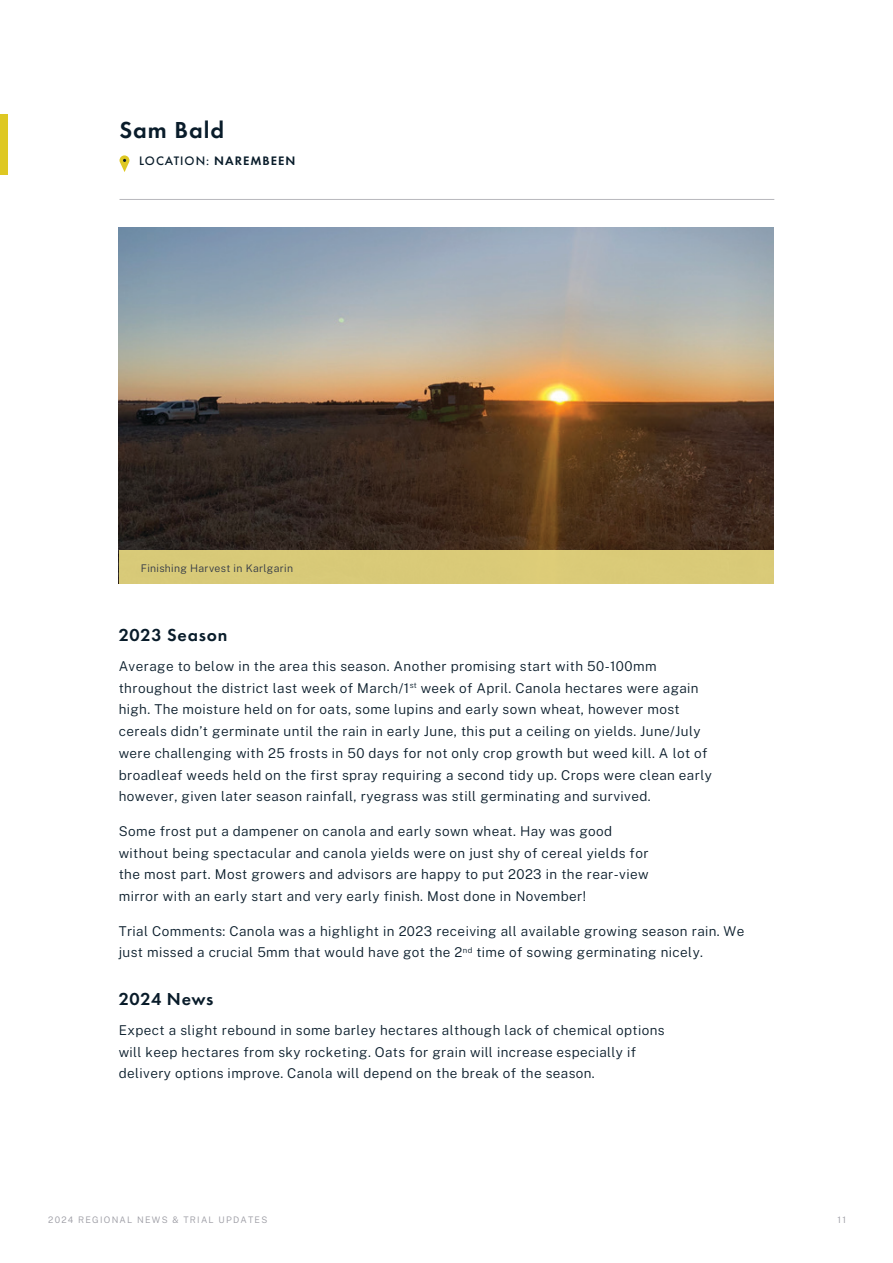
<style>
.page{position:relative;width:893px;height:1263px;background:#fff}
.page>*{position:absolute;margin:0;border:0;box-sizing:border-box;transform-origin:0 0}
.Heading_4{font:600 24px "Futura PT";letter-spacing:.04em;color:#091c2a}
.Heading_2__diff_spacing{font:600 18px "Futura PT";letter-spacing:.04em;color:#091c2a}
.Body{font:100 13.5px/21.8px "Public Sans";letter-spacing:.03em;color:#091c2a}
.Heading_3{font:500 12.75px "Futura PT";letter-spacing:.08em;color:#091c2a}
.Small_Body___caption{font:100 10.5px "Public Sans";letter-spacing:.03em;color:#313845}
.t1{font:100 9px "Public Sans";letter-spacing:.14em;color:#9b9ba3}
.s1{font-weight:600}
</style>
<div class="page">
<img style="left:119px;top:227px;width:654px;height:323px">
<svg style="left:119px;top:155px;width:10px;height:17px"></svg>
<div style="left:0;top:114px;width:8px;height:61px;background:#dec823"></div>
<hr style="left:119px;top:199px;width:655px;height:1px;background:#b7b7bc">
<div style="left:119px;top:550px;width:654px;height:34px;background:#d9ca78"></div>
<p class="Heading_4" style="left:119px;top:115px;width:106px">Sam Bald</p>
<p class="Heading_3" style="left:139px;top:153px;width:158px">LOCATION: <span class="s1">NAREMBEEN</span></p>
<p class="Small_Body___caption" style="left:141px;top:561px;width:154px">Finishing Harvest in Karlgarin</p>
<p class="Heading_2__diff_spacing" style="left:119px;top:623px;width:110px">2023 Season</p>
<p class="Body" style="left:119px;top:655px;width:595px">Average to below in the area this season. Another promising start with 50-100mm throughout the district last week of March/1<sup>st</sup> week of April. Canola hectares were again high. The moisture held on for oats, some lupins and early sown wheat, however most cereals didn’t germinate until the rain in early June, this put a ceiling on yields. June/July were challenging with 25 frosts in 50 days for not only crop growth but weed kill. A lot of broadleaf weeds held on the first spray requiring a second tidy up. Crops were clean early however, given later season rainfall, ryegrass was still germinating and survived.</p>
<p class="Body" style="left:119px;top:820px;width:531px">Some frost put a dampener on canola and early sown wheat. Hay was good without being spectacular and canola yields were on just shy of cereal yields for the most part. Most growers and advisors are happy to put 2023 in the rear-view mirror with an early start and very early finish. Most done in November!</p>
<p class="Body" style="left:119px;top:919px;width:627px">Trial Comments: Canola was a highlight in 2023 receiving all available growing season rain. We just missed a crucial 5mm that would have got the 2<sup>nd</sup> time of sowing germinating nicely.</p>
<p class="Heading_2__diff_spacing" style="left:119px;top:987px;width:96px">2024 News</p>
<p class="Body" style="left:119px;top:1019px;width:547px">Expect a slight rebound in some barley hectares although lack of chemical options will keep hectares from sky rocketing. Oats for grain will increase especially if delivery options improve. Canola will depend on the break of the season.</p>
<p class="t1" style="left:48px;top:1214px;width:221px">2024 REGIONAL NEWS &amp; TRIAL UPDATES</p>
<p class="t1" style="left:838px;top:1214px;width:10px">11</p>
</div>
